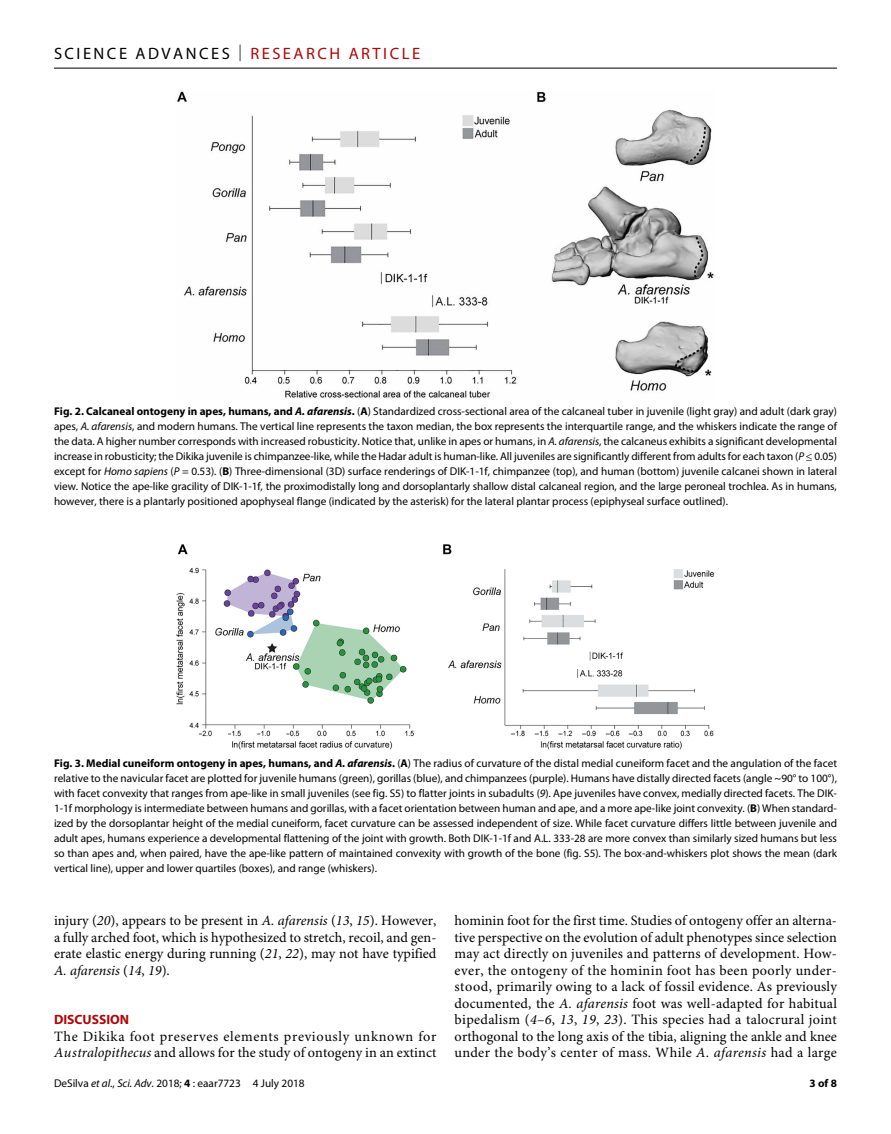
<style>
.page{position:relative;width:891px;height:1134px;background:#fff}
.page>*{position:absolute;margin:0;border:0;box-sizing:border-box;transform-origin:0 0}
.t1{font:16.5px "Myriad Pro";letter-spacing:.15em;color:#000}
.t2{font:14.25px/16.5px "Minion Pro";letter-spacing:.005em;color:#000;text-align:justify}
.t3{font:14.25px/16.5px "Minion Pro";letter-spacing:.045em;color:#000}
.t4{font:700 13.5px "Myriad Pro";color:#b10508}
.t5{font:11.25px/15px "Myriad Pro";color:#000;text-align:justify}
.t6{font:700 11.25px "Myriad Pro";color:#000}
.s1{font-weight:300}
.s2{color:#b10508}
.s3{font-weight:700}
.s4{font-weight:700;font-style:italic}
.s5{font-style:italic}
</style>
<div class="page">
<hr style="left:54px;top:68px;width:783px;height:1px;background:#000">
<img style="left:176px;top:544px;width:539px;height:206px">
<img style="left:177px;top:91px;width:537px;height:308px">
<h1 class="t1" style="left:54px;top:40px;width:368px">SCIENCE ADVANCES <span class="s1">|</span> <span class="s2">RESEARCH ARTICLE</span></h1>
<p class="t5" style="left:54px;top:404px;width:785px"><span class="s3">Fig. 2. Calcaneal ontogeny in apes, humans, and</span> <span class="s4">A. afarensis</span><span class="s3">.</span> (<span class="s3">A</span>) Standardized cross-sectional area of the calcaneal tuber in juvenile (light gray) and adult (dark gray) apes, <span class="s5">A. afarensis</span>, and modern humans. The vertical line represents the taxon median, the box represents the interquartile range, and the whiskers indicate the range of the data. A higher number corresponds with increased robusticity. Notice that, unlike in apes or humans, in <span class="s5">A. afarensis</span>, the calcaneus exhibits a significant developmental increase in robusticity; the Dikika juvenile is chimpanzee-like, while the Hadar adult is human-like. All juveniles are significantly different from adults for each taxon (<span class="s5">P</span> ≤ 0.05) except for <span class="s5">Homo sapiens</span> (<span class="s5">P</span> = 0.53). (<span class="s3">B</span>) Three-dimensional (3D) surface renderings of DIK-1-1f, chimpanzee (top), and human (bottom) juvenile calcanei shown in lateral view. Notice the ape-like gracility of DIK-1-1f, the proximodistally long and dorsoplantarly shallow distal calcaneal region, and the large peroneal trochlea. As in humans, however, there is a plantarly positioned apophyseal flange (indicated by the asterisk) for the lateral plantar process (epiphyseal surface outlined).</p>
<p class="t5" style="left:54px;top:756px;width:785px"><span class="s3">Fig. 3. Medial cuneiform ontogeny in apes, humans, and</span> <span class="s4">A. afarensis</span><span class="s3">.</span> (<span class="s3">A</span>) The radius of curvature of the distal medial cuneiform facet and the angulation of the facet relative to the navicular facet are plotted for juvenile humans (green), gorillas (blue), and chimpanzees (purple). Humans have distally directed facets (angle ~90° to 100°), with facet convexity that ranges from ape-like in small juveniles (see fig. S5) to flatter joints in subadults (<span class="s5">9</span>). Ape juveniles have convex, medially directed facets. The DIK-1-1f morphology is intermediate between humans and gorillas, with a facet orientation between human and ape, and a more ape-like joint convexity. (<span class="s3">B</span>) When standard&shy;ized by the dorsoplantar height of the medial cuneiform, facet curvature can be assessed independent of size. While facet curvature differs little between juvenile and adult apes, humans experience a developmental flattening of the joint with growth. Both DIK-1-1f and A.L. 333-28 are more convex than similarly sized humans but less so than apes and, when paired, have the ape-like pattern of maintained convexity with growth of the bone (fig. S5). The box-and-whiskers plot shows the mean (dark vertical line), upper and lower quartiles (boxes), and range (whiskers).</p>
<p class="t2" style="left:54px;top:914px;width:384px">injury (<span class="s5">20</span>), appears to be present in <span class="s5">A. afarensis</span> (<span class="s5">13</span>, <span class="s5">15</span>). However, a fully arched foot, which is hypothesized to stretch, recoil, and gen&shy;erate elastic energy during running (<span class="s5">21</span>, <span class="s5">22</span>), may not have typified <span class="s5">A. afarensis</span> (<span class="s5">14</span>, <span class="s5">19</span>).</p>
<p class="t4" style="left:54px;top:1009px;width:77px">DISCUSSION</p>
<p class="t3" style="left:54px;top:1029px;width:384px">The Dikika foot preserves elements previously unknown for<br><span class="s5">Australopithecus</span> and allows for the study of ontogeny in an extinct</p>
<p class="t5" style="left:54px;top:1076px;width:252px">DeSilva <span class="s5">et al</span>., <span class="s5">Sci. Adv.</span> 2018; <span class="s3">4</span> : eaar7723 4 July 2018</p>
<p class="t2" style="left:454px;top:914px;width:384px">hominin foot for the first time. Studies of ontogeny offer an alterna&shy;tive perspective on the evolution of adult phenotypes since selection may act directly on juveniles and patterns of development. How&shy;ever, the ontogeny of the hominin foot has been poorly under&shy;stood, primarily owing to a lack of fossil evidence. As previously documented, the <span class="s5">A. afarensis</span> foot was well-adapted for habitual bipedalism (<span class="s5">4</span>–<span class="s5">6</span>, <span class="s5">13</span>, <span class="s5">19</span>, <span class="s5">23</span>). This species had a talocrural joint orthogonal to the long axis of the tibia, aligning the ankle and knee under the body’s center of mass. While <span class="s5">A. afarensis</span> had a large</p>
<p class="t6" style="left:810px;top:1074px;width:29px">3 of 8</p>
</div>
